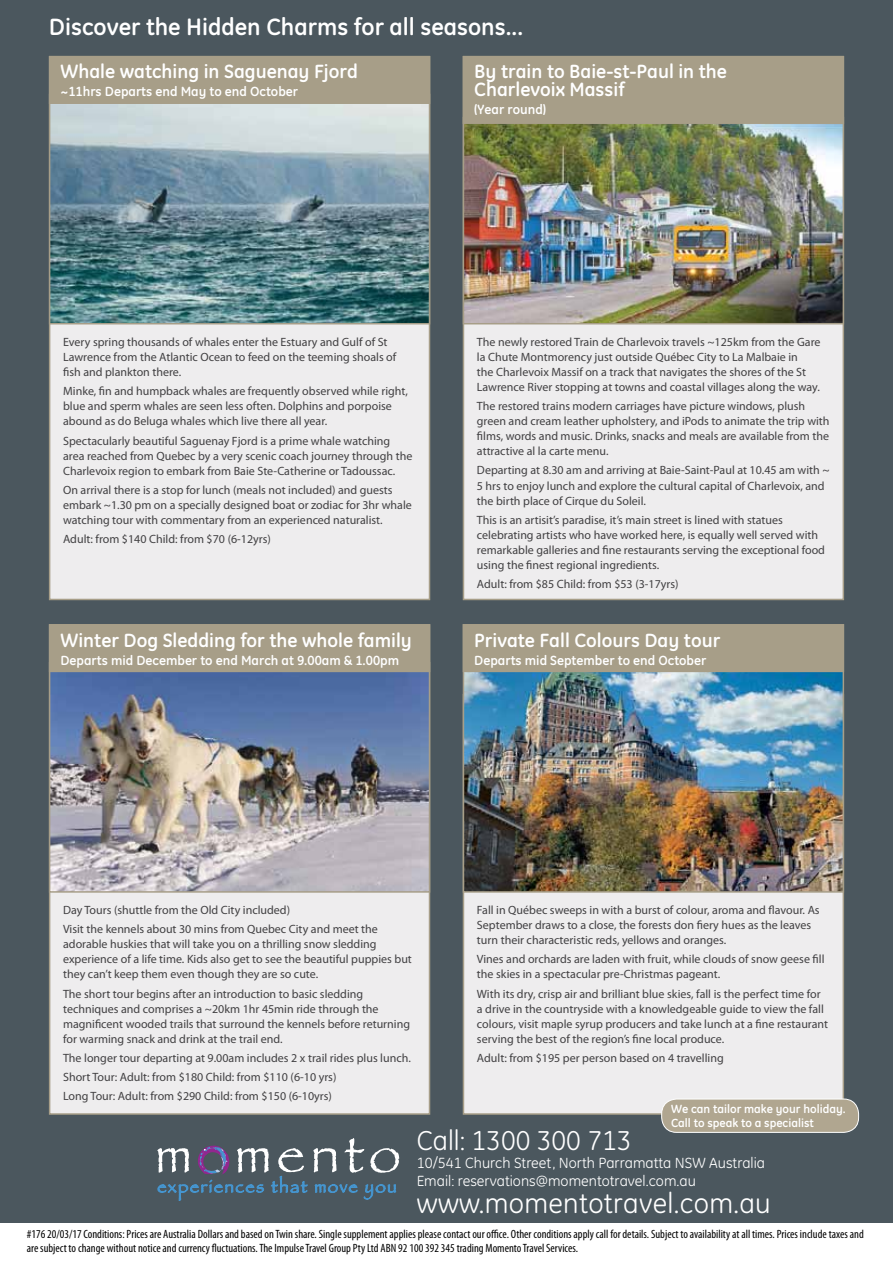
<style>
.page{position:relative;width:893px;height:1263px;background:#fff}
.page>*{position:absolute;margin:0;border:0;box-sizing:border-box;transform-origin:0 0}
.t1{font:28.5px "GE Inspira";letter-spacing:.01em;color:#fff}
.t2{font:27.75px "GE Inspira";color:#fff}
.t3{font:700 24px "GE Inspira";color:#fff}
.t4{font:700 19.5px/18px "GE Inspira";color:#fff}
.t5{font:15px/18px "GE Inspira";color:#fff}
.t6{font:700 13.5px "GE Inspira";color:#fff}
.t7{font:12px/15px "Myriad Pro";color:#414042}
.t8{font:condensed 12px/14.4px "Myriad Pro";color:#000}
.t9{font:700 12px/13.5px "GE Inspira";color:#fff}
</style>
<div class="page">
<div style="left:0;top:0;width:893px;height:1222px;background:#4b575e"></div>
<div style="left:49px;top:56px;width:381px;height:544px;background:#eeedee;border:2px solid #a79e88"></div>
<div style="left:49px;top:624px;width:381px;height:491px;background:#eeedee;border:2px solid #a79e88"></div>
<div style="left:463px;top:117px;width:381px;height:483px;background:#eeedee;border:2px solid #a79e88"></div>
<div style="left:463px;top:694px;width:381px;height:421px;background:#eeedee;border:2px solid #a79e88"></div>
<img style="left:52px;top:104px;width:375px;height:217px">
<div style="left:49px;top:94px;width:381px;height:230px;border:2px solid #a79e88"></div>
<img style="left:52px;top:672px;width:375px;height:218px">
<div style="left:49px;top:662px;width:381px;height:231px;border:2px solid #a79e88"></div>
<img style="left:466px;top:124px;width:375px;height:197px">
<div style="left:463px;top:56px;width:381px;height:268px;border:2px solid #a79e88"></div>
<img style="left:466px;top:672px;width:375px;height:218px">
<div style="left:463px;top:624px;width:381px;height:269px;border:2px solid #a79e88"></div>
<div style="left:49px;top:56px;width:381px;height:48px;background:#a79e88"></div>
<div style="left:49px;top:624px;width:381px;height:48px;background:#a79e88"></div>
<div style="left:463px;top:56px;width:381px;height:68px;background:#a79e88"></div>
<div style="left:463px;top:624px;width:381px;height:48px;background:#a79e88"></div>
<svg style="left:157px;top:1138px;width:242px;height:62px"></svg>
<div style="left:662px;top:1099px;width:197px;height:33px;background:#b0a690;border-radius:15px"></div>
<div style="left:661px;top:1099px;width:198px;height:34px;border:1px solid #fff;border-radius:15px"></div>
<h3 class="t3" style="left:49px;top:12px;width:476px">Discover the Hidden Charms for all seasons...</h3>
<h3 class="t4" style="left:60px;top:62px;width:299px">Whale watching in Saguenay Fjord</h3>
<p class="t6" style="left:60px;top:83px;width:239px">~11hrs Departs end May to end October</p>
<h3 class="t4" style="left:474px;top:62px;width:254px">By train to Baie-st-Paul in the<br>Charlevoix Massif</h3>
<p class="t6" style="left:474px;top:101px;width:73px">(Year round)</p>
<p class="t7" style="left:63px;top:334px;width:335px">Every spring thousands of whales enter the Estuary and Gulf of St<br>Lawrence from the Atlantic Ocean to feed on the teeming shoals of fish and plankton there.</p>
<p class="t7" style="left:63px;top:384px;width:346px">Minke, fin and humpback whales are frequently observed while right, blue and sperm whales are seen less often. Dolphins and porpoise abound as do Beluga whales which live there all year.</p>
<p class="t7" style="left:63px;top:433px;width:351px">Spectacularly beautiful Saguenay Fjord is a prime whale watching area reached from Quebec by a very scenic coach journey through the<br>Charlevoix region to embark from Baie Ste-Catherine or Tadoussac.</p>
<p class="t7" style="left:63px;top:482px;width:350px">On arrival there is a stop for lunch (meals not included) and guests embark ~1.30 pm on a specially designed boat or zodiac for 3hr whale watching tour with commentary from an experienced naturalist.</p>
<p class="t7" style="left:63px;top:531px;width:209px">Adult: from $140 Child: from $70 (6-12yrs)</p>
<h3 class="t4" style="left:60px;top:630px;width:353px">Winter Dog Sledding for the whole family</h3>
<p class="t6" style="left:60px;top:651px;width:340px">Departs mid December to end March at 9.00am &amp; 1.00pm</p>
<p class="t7" style="left:477px;top:334px;width:345px">The newly restored Train de Charlevoix travels ~125km from the Gare la Chute Montmorency just outside Québec City to La Malbaie in<br>the Charlevoix Massif on a track that navigates the shores of the St Lawrence River stopping at towns and coastal villages along the way.</p>
<p class="t7" style="left:477px;top:398px;width:354px">The restored trains modern carriages have picture windows, plush green and cream leather upholstery, and iPods to animate the trip with films, words and music. Drinks, snacks and meals are available from the attractive al la carte menu.</p>
<p class="t7" style="left:477px;top:463px;width:354px">Departing at 8.30 am and arriving at Baie-Saint-Paul at 10.45 am with ~<br>5 hrs to enjoy lunch and explore the cultural capital of Charlevoix, and the birth place of Cirque du Soleil.</p>
<p class="t7" style="left:477px;top:512px;width:350px">This is an artisit’s paradise, it’s main street is lined with statues celebrating artists who have worked here, is equally well served with remarkable galleries and fine restaurants serving the exceptional food using the finest regional ingredients.</p>
<p class="t7" style="left:477px;top:576px;width:203px">Adult: from $85 Child: from $53 (3-17yrs)</p>
<h3 class="t4" style="left:474px;top:630px;width:247px">Private Fall Colours Day tour</h3>
<p class="t6" style="left:474px;top:651px;width:233px">Departs mid September to end October</p>
<p class="t7" style="left:477px;top:902px;width:344px">Fall in Québec sweeps in with a burst of colour, aroma and flavour. As<br>September draws to a close, the forests don fiery hues as the leaves turn their characteristic reds, yellows and oranges.</p>
<p class="t7" style="left:477px;top:952px;width:349px">Vines and orchards are laden with fruit, while clouds of snow geese fill the skies in a spectacular pre-Christmas pageant.</p>
<p class="t7" style="left:477px;top:986px;width:353px">With its dry, crisp air and brilliant blue skies, fall is the perfect time for a drive in the countryside with a knowledgeable guide to view the fall colours, visit maple syrup producers and take lunch at a fine restaurant serving the best of the region’s fine local produce.</p>
<p class="t7" style="left:477px;top:1050px;width:248px">Adult: from $195 per person based on 4 travelling</p>
<p class="t7" style="left:63px;top:900px;width:316px;line-height:19.2px">Day Tours (shuttle from the Old City included)<br>Visit the kennels about 30 mins from Quebec City and meet the</p>
<p class="t7" style="left:63px;top:937px;width:350px">adorable huskies that will take you on a thrilling snow sledding experience of a life time. Kids also get to see the beautiful puppies but they can’t keep them even though they are so cute.</p>
<p class="t7" style="left:63px;top:986px;width:348px">The short tour begins after an introduction to basic sledding techniques and comprises a ~20km 1hr 45min ride through the magnificent wooded trails that surround the kennels before returning for warming snack and drink at the trail end.</p>
<p class="t7" style="left:63px;top:1048px;width:349px;line-height:19.2px">The longer tour departing at 9.00am includes 2 x trail rides plus lunch.<br>Short Tour: Adult: from $180 Child: from $110 (6-10 yrs)<br>Long Tour: Adult: from $290 Child: from $150 (6-10yrs)</p>
<p class="t9" style="left:671px;top:1102px;width:176px">We can tailor make your holiday.<br>Call to speak to a specialist</p>
<h2 class="t2" style="left:417px;top:1124px;width:216px">Call: 1300 300 713</h2>
<p class="t5" style="left:417px;top:1154px;width:350px">10/541 Church Street, North Parramatta NSW Australia<br>Email: reservations@momentotravel.com.au</p>
<h1 class="t1" style="left:417px;top:1186px;width:355px">www.momentotravel.com.au</h1>
<p class="t8" style="left:27px;top:1227px;width:838px">#176 20/03/17 Conditions: Prices are Australia Dollars and based on Twin share. Single supplement applies please contact our office. Other conditions apply call for details. Subject to availability at all times. Prices include taxes and are subject to change without notice and currency fluctuations. The Impulse Travel Group Pty Ltd ABN 92 100 392 345 trading Momento Travel Services.</p>
</div>
